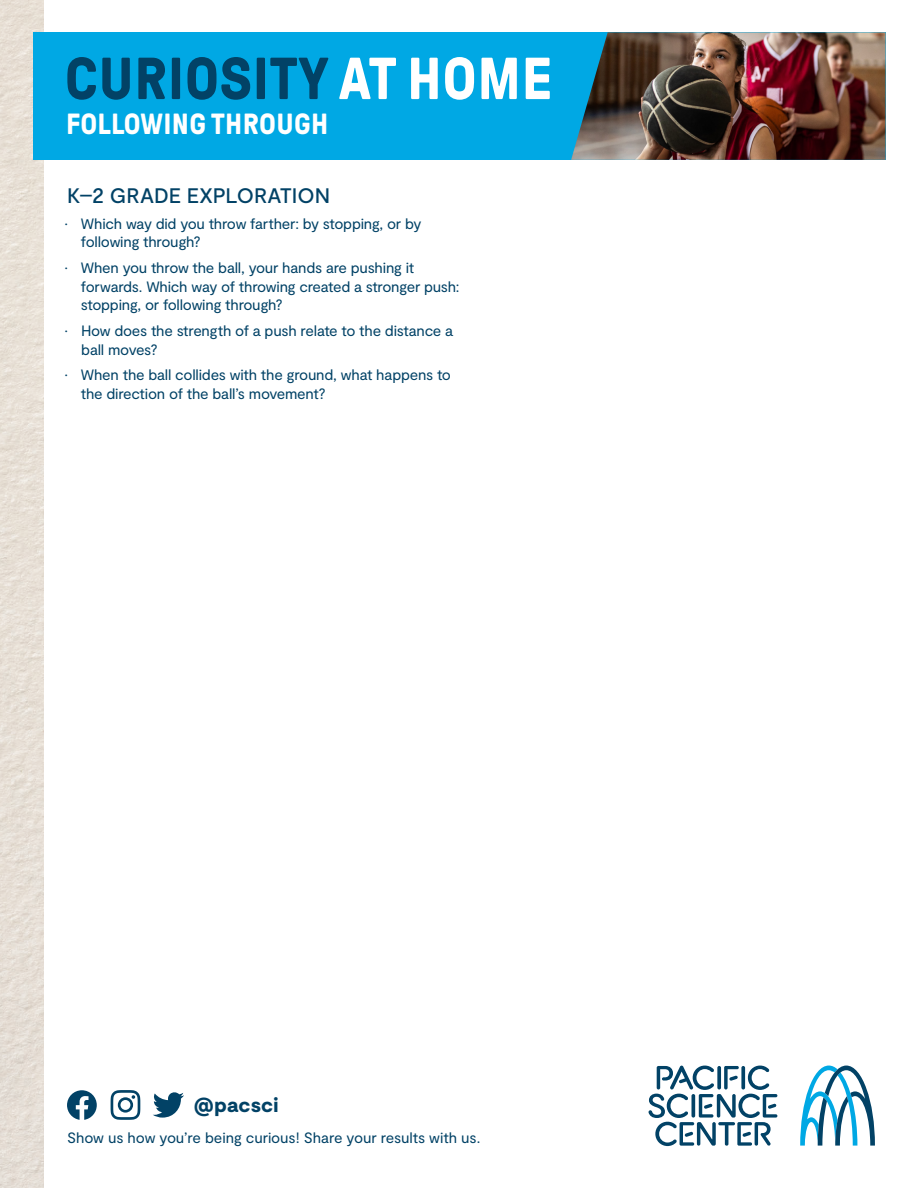
<style>
.page{position:relative;width:918px;height:1188px;background:#fff}
.page>*{position:absolute;margin:0;border:0;box-sizing:border-box;transform-origin:0 0}
.t1{font:700 59.1px "GT Pressura";letter-spacing:.01em;color:#024266}
.t2{font:700 29.1px "GT Pressura";letter-spacing:.01em;color:#fff}
.Heading1{font:500 21px "Moderat";color:#024266}
.t3{font:900 20.4px "Moderat";letter-spacing:.01em;color:#024266}
.t4{font:15px/18.8px "Moderat";letter-spacing:-.015em;color:#024266}
.s1{color:#fff}
</style>
<div class="page">
<img style="left:0;top:0;width:44px;height:1188px">
<svg style="left:800px;top:1066px;width:75px;height:80px"></svg>
<svg style="left:648px;top:1065px;width:129px;height:81px"></svg>
<svg style="left:153px;top:1092px;width:31px;height:26px"></svg>
<svg style="left:111px;top:1090px;width:29px;height:30px"></svg>
<svg style="left:67px;top:1090px;width:30px;height:30px"></svg>
<div style="left:33px;top:32px;width:853px;height:128px;background:#00a8e4"></div>
<img style="left:571px;top:32px;width:315px;height:128px">
<h1 class="t1" style="left:65px;top:47px;width:489px">CURIOSITY <span class="s1">AT HOME</span></h1>
<h2 class="t2" style="left:66px;top:108px;width:264px">FOLLOWING THROUGH</h2>
<p class="Heading1" style="left:67px;top:184px;width:264px">K–2 GRADE EXPLORATION</p>
<p class="t4" style="left:81px;top:214px;width:342px;text-indent:-16px">• Which way did you throw farther: by stopping, or by following through?</p>
<p class="t4" style="left:81px;top:259px;width:380px;text-indent:-16px">• When you throw the ball, your hands are pushing it forwards. Which way of throwing created a stronger push: stopping, or following through?</p>
<p class="t4" style="left:81px;top:322px;width:373px;text-indent:-17px">• How does the strength of a push relate to the distance a ball moves?</p>
<p class="t4" style="left:81px;top:366px;width:372px;text-indent:-16px">• When the ball collides with the ground, what happens to the direction of the ball’s movement?</p>
<h3 class="t3" style="left:194px;top:1093px;width:86px">@pacsci</h3>
<p class="t4" style="left:67px;top:1129px;width:415px">Show us how you’re being curious! Share your results with us.</p>
</div>
